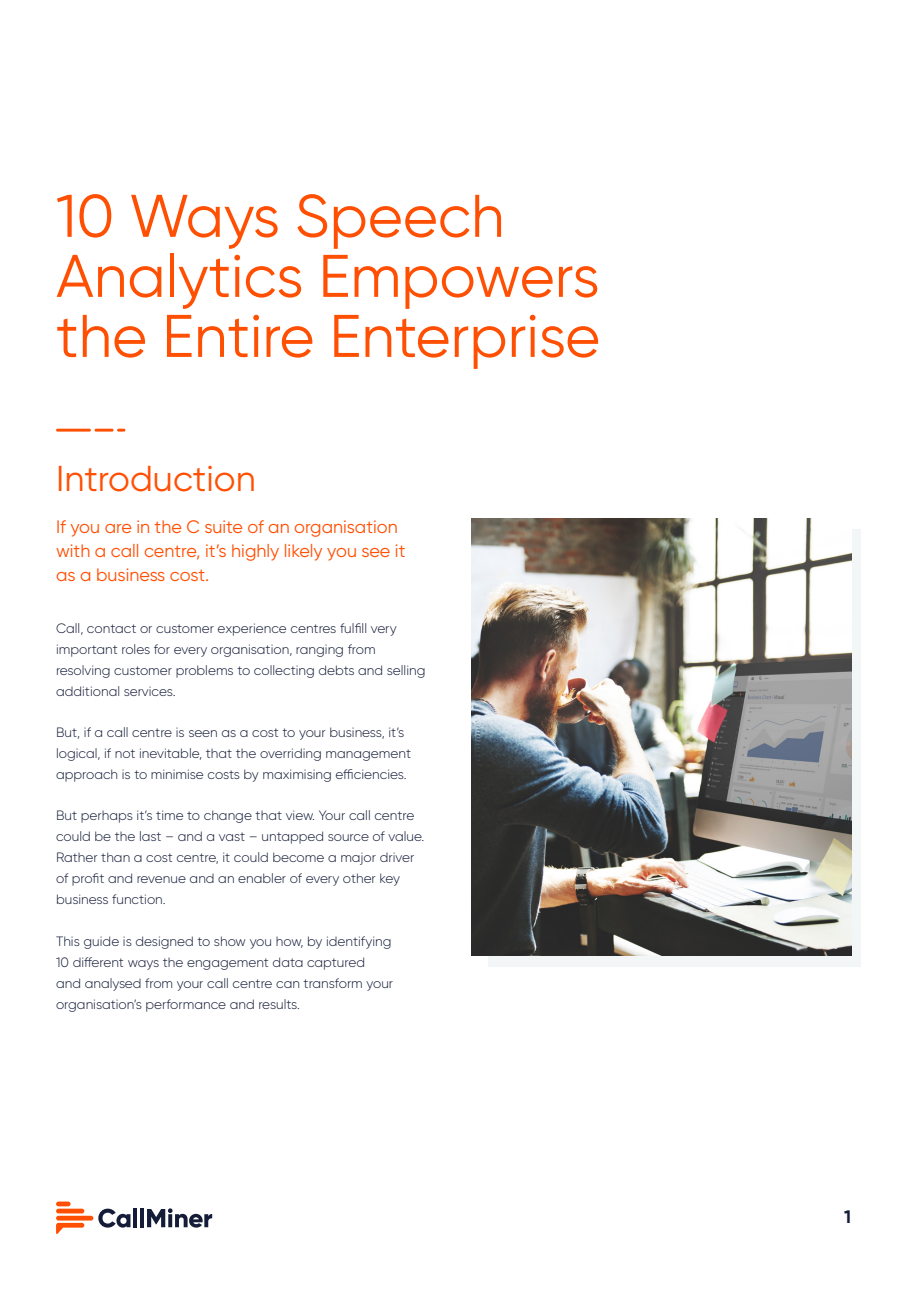
<style>
.page{position:relative;width:919px;height:1289px;background:#fff}
.page>*{position:absolute;margin:0;border:0;box-sizing:border-box;transform-origin:0 0}
.H1_-_Chapter_title{font:60px/60px "Gilroy";color:#ff4f03}
.H1-2_-_Subtitle{font:36px "Gilroy";color:#ff4f03}
.H2_-_Paragraph_Chapt{font:18px/24px "Gilroy";color:#ff4f03}
.t1{font:700 18px "Gilroy";color:#141c38}
.BODY_COPY{font:300 13.5px/21px "Gilroy";color:#141c38}
</style>
<div class="page">
<div style="left:56px;top:1208px;width:28px;height:5px;background:#ff4f03;border-radius:2px"></div>
<svg style="left:56px;top:1222px;width:28px;height:12px"></svg>
<div style="left:56px;top:1201px;width:15px;height:5px;background:#ff4f03;border-radius:2px"></div>
<div style="left:56px;top:1215px;width:37px;height:5px;background:#ff4f03;border-radius:2px"></div>
<svg style="left:98px;top:1208px;width:32px;height:19px"></svg>
<hr style="left:133px;top:1208px;width:4px;height:19px;background:#141c38">
<hr style="left:140px;top:1208px;width:4px;height:19px;background:#141c38">
<svg style="left:147px;top:1208px;width:65px;height:19px"></svg>
<div style="left:488px;top:529px;width:372px;height:438px;background:#f3f6f7"></div>
<hr style="left:56px;top:428px;width:35px;height:3px;background:#ff4f03">
<hr style="left:95px;top:428px;width:18px;height:3px;background:#ff4f03">
<svg style="left:117px;top:428px;width:8px;height:3px"></svg>
<img style="left:471px;top:518px;width:380px;height:437px">
<p class="H1_-_Chapter_title" style="left:56px;top:185px;width:545px">10 Ways Speech<br>Analytics Empowers the Entire Enterprise</p>
<p class="H1-2_-_Subtitle" style="left:56px;top:456px;width:201px">Introduction</p>
<p class="H2_-_Paragraph_Chapt" style="left:56px;top:514px;width:351px">If you are in the C suite of an organisation with a call centre, it’s highly likely you see it as a business cost.</p>
<p class="BODY_COPY" style="left:56px;top:617px;width:371px">Call, contact or customer experience centres fulfill very important roles for every organisation, ranging from resolving customer problems to collecting debts and selling additional services.</p>
<p class="BODY_COPY" style="left:56px;top:721px;width:356px">But, if a call centre is seen as a cost to your business, it’s logical, if not inevitable, that the overriding management approach is to minimise costs by maximising efficiencies.</p>
<p class="BODY_COPY" style="left:56px;top:805px;width:370px">But perhaps it’s time to change that view. Your call centre could be the last – and a vast – untapped source of value.<br>Rather than a cost centre, it could become a major driver of profit and revenue and an enabler of every other key business function.</p>
<p class="BODY_COPY" style="left:56px;top:930px;width:338px">This guide is designed to show you how, by identifying 10 different ways the engagement data captured and analysed from your call centre can transform your organisation’s performance and results.</p>
<p class="t1" style="left:844px;top:1205px;width:8px">1</p>
</div>
